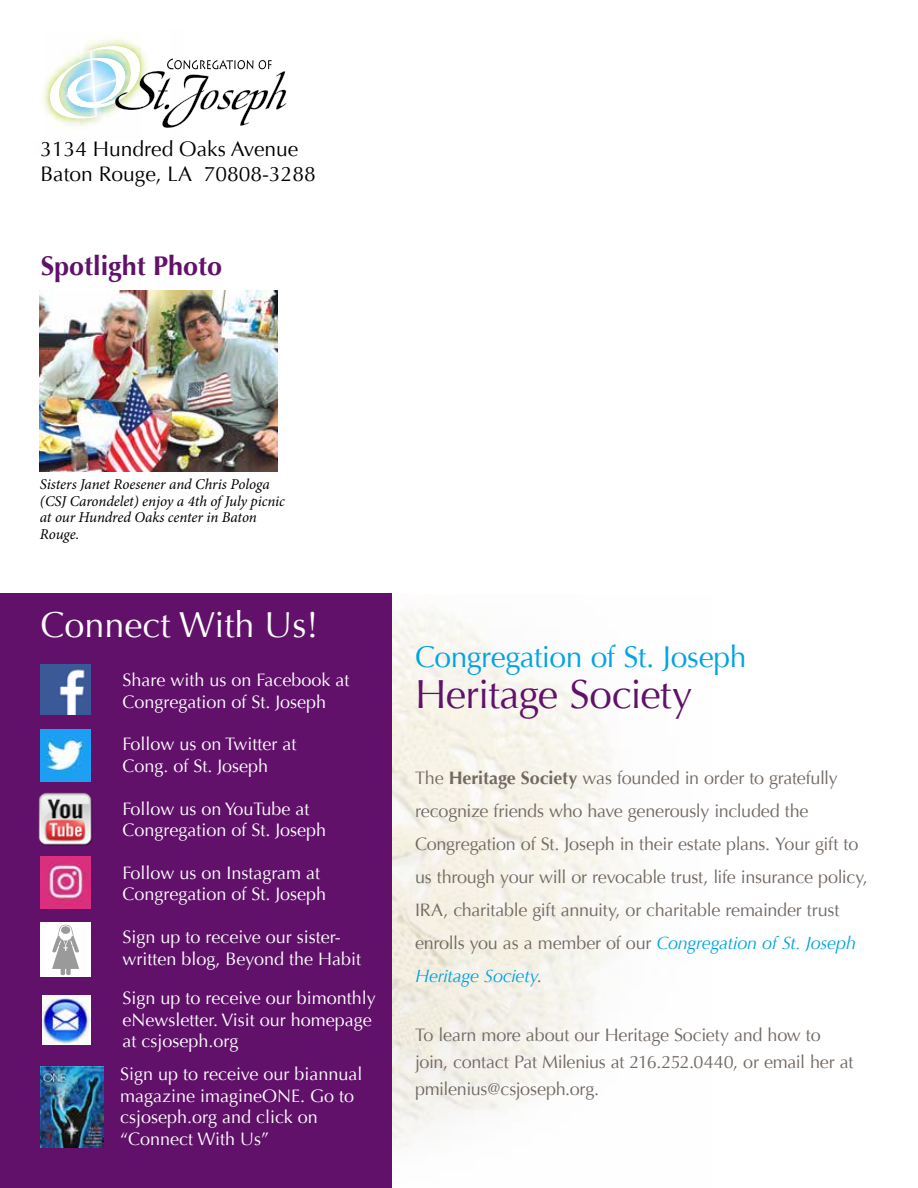
<style>
.page{position:relative;width:918px;height:1188px;background:#fff}
.page>*{position:absolute;margin:0;border:0;box-sizing:border-box;transform-origin:0 0}
.t1{font:40.5px "Optima";letter-spacing:-.015em;color:#61116a}
.t2{font:36px "Optima";color:#fff}
.t3{font:30px "Optima";letter-spacing:-.015em;color:#00a4e3}
.t4{font:700 27px "Optima";color:#61116a}
.t5{font:21px/25.2px "Optima";color:#000}
.t6{font:18px/33px "Optima";letter-spacing:-.015em;color:#726963}
.t7{font:18px/21.6px "Optima";color:#fff}
.t8{font:italic 15px/16.5px "Minion Pro";letter-spacing:-.005em;color:#000}
.s1{font-weight:700}
.s2{font-style:italic;color:#00a4e3}
</style>
<div class="page">
<img style="left:43px;top:87px;width:2px;height:19px">
<img style="left:45px;top:37px;width:81px;height:76px">
<svg style="left:48px;top:41px;width:239px;height:87px"></svg>
<div style="left:0;top:594px;width:392px;height:594px;background:#61116a"></div>
<img style="left:38px;top:792px;width:55px;height:53px">
<img style="left:41px;top:664px;width:50px;height:51px">
<img style="left:42px;top:996px;width:49px;height:49px">
<img style="left:40px;top:729px;width:51px;height:52px">
<div style="left:40px;top:922px;width:51px;height:55px;background:#fff"></div>
<svg style="left:52px;top:925px;width:27px;height:50px"></svg>
<img style="left:41px;top:856px;width:50px;height:52px">
<img style="left:40px;top:1066px;width:63px;height:82px">
<img style="left:40px;top:290px;width:237px;height:182px">
<p class="t5" style="left:40px;top:136px;width:277px">3134 Hundred Oaks Avenue<br>Baton Rouge, LA 70808-3288</p>
<h3 class="t4" style="left:41px;top:251px;width:183px">Spotlight Photo</h3>
<p class="t8" style="left:40px;top:476px;width:247px">Sisters Janet Roesener and Chris Pologa (CSJ Carondelet) enjoy a 4th of July picnic at our Hundred Oaks center in Baton<br>Rouge.</p>
<h2 class="t2" style="left:40px;top:604px;width:280px">Connect With Us!</h2>
<p class="t7" style="left:122px;top:669px;width:229px">Share with us on Facebook at<br>Congregation of St. Joseph</p>
<p class="t7" style="left:122px;top:734px;width:176px">Follow us on Twitter at<br>Cong. of St. Joseph</p>
<p class="t7" style="left:122px;top:798px;width:205px">Follow us on YouTube at<br>Congregation of St. Joseph</p>
<p class="t7" style="left:122px;top:862px;width:205px">Follow us on Instagram at<br>Congregation of St. Joseph</p>
<p class="t7" style="left:122px;top:926px;width:240px">Sign up to receive our sister&shy;written blog, Beyond the Habit</p>
<p class="t7" style="left:122px;top:988px;width:255px">Sign up to receive our bimonthly eNewsletter. Visit our homepage at csjoseph.org</p>
<p class="t7" style="left:120px;top:1063px;width:244px">Sign up to receive our biannual magazine imagineONE. Go to csjoseph.org and click on “Connect With Us”</p>
<h3 class="t3" style="left:415px;top:639px;width:333px">Congregation of St. Joseph</h3>
<h1 class="t1" style="left:415px;top:671px;width:279px">Heritage Society</h1>
<p class="t6" style="left:415px;top:762px;width:454px">The <span class="s1">Heritage Society</span> was founded in order to gratefully recognize friends who have generously included the Congregation of St. Joseph in their estate plans. Your gift to us through your will or revocable trust, life insurance policy, IRA, charitable gift annuity, or charitable remainder trust enrolls you as a member of our <span class="s2">Congregation of St. Joseph Heritage Society</span>.</p>
<p class="t6" style="left:415px;top:1021px;width:440px;line-height:27px">To learn more about our Heritage Society and how to join, contact Pat Milenius at 216.252.0440, or email her at pmilenius@csjoseph.org.</p>
</div>
